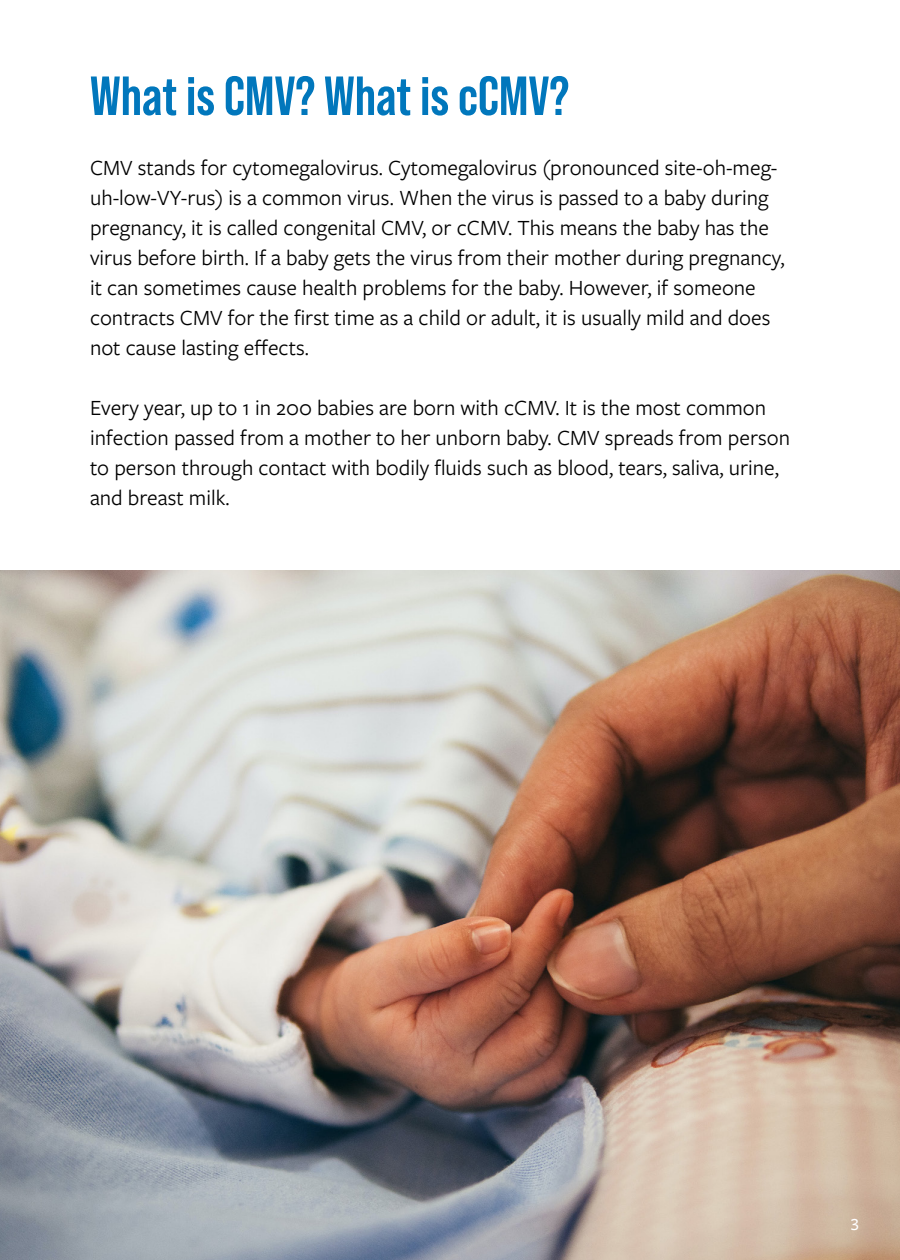
<style>
.page{position:relative;width:900px;height:1260px;background:#fff}
.page>*{position:absolute;margin:0;border:0;box-sizing:border-box;transform-origin:0 0}
.t1{font:700 55px "Bebas Neue Pro";color:#0177bc}
.t2{font:22.5px/30px "Freight Sans Pro";color:#000}
.t3{font:500 17.5px "Freight Sans Pro";color:#fff}
</style>
<div class="page">
<img style="left:0;top:570px;width:900px;height:690px">
<h1 class="t1" style="left:90px;top:64px;width:481px">What is CMV? What is cCMV?</h1>
<p class="t2" style="left:90px;top:152px;width:696px">CMV stands for cytomegalovirus. Cytomegalovirus (pronounced site-oh-meg&shy;uh-low-VY-rus) is a common virus. When the virus is passed to a baby during pregnancy, it is called congenital CMV, or cCMV. This means the baby has the virus before birth. If a baby gets the virus from their mother during pregnancy, it can sometimes cause health problems for the baby. However, if someone contracts CMV for the first time as a child or adult, it is usually mild and does not cause lasting effects.</p>
<p class="t2" style="left:90px;top:392px;width:702px">Every year, up to 1 in 200 babies are born with cCMV. It is the most common infection passed from a mother to her unborn baby. CMV spreads from person to person through contact with bodily fluids such as blood, tears, saliva, urine, and breast milk.</p>
<p class="t3" style="left:851px;top:1213px;width:10px">3</p>
</div>
